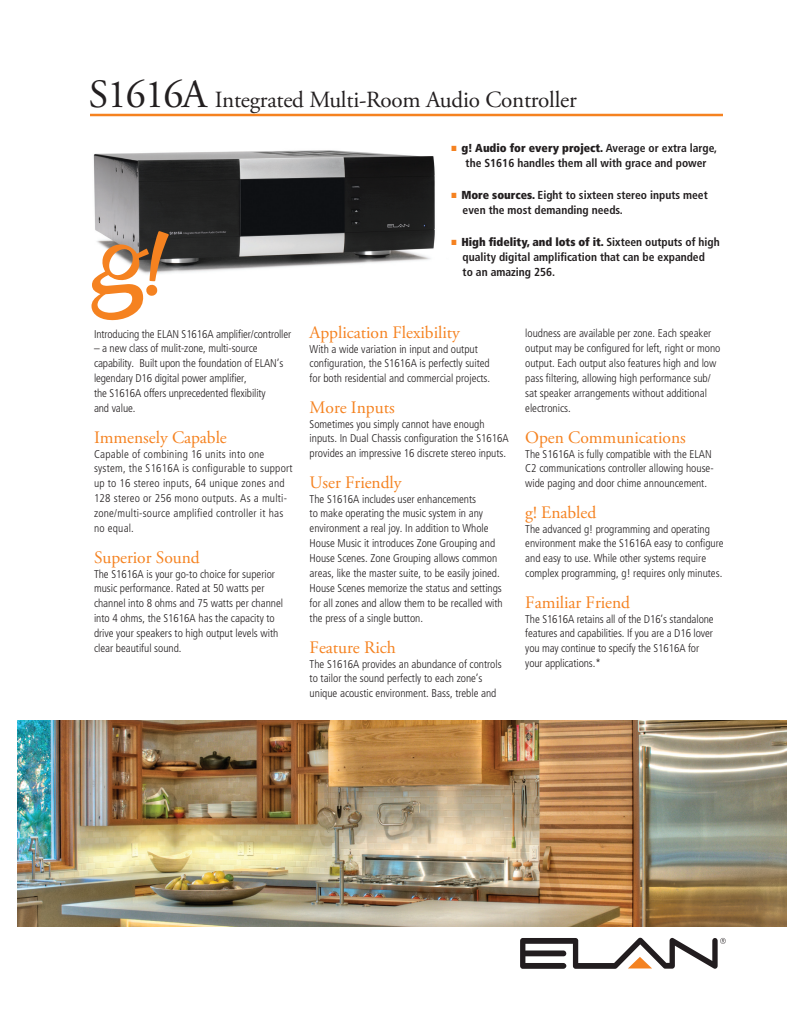
<style>
.page{position:relative;width:810px;height:1035px;background:#fff}
.page>*{position:absolute;margin:0;border:0;box-sizing:border-box;transform-origin:0 0}
.t1{font:23.12px "Adobe Garamond Pro";letter-spacing:-.01em;color:#231f20}
.t2{font:17.5px "Adobe Garamond Pro";letter-spacing:-.005em;color:#f58220}
.t3{font:700 condensed 11.5px/15px "Frutiger";color:#231f20}
.t4{font:300 condensed 11.25px/15px "Frutiger";letter-spacing:-.005em;color:#231f20}
.t5{font:300 condensed 11.25px/15px "Frutiger";letter-spacing:.02em;color:#231f20}
.s1{font-size:40px}
.s2{color:#f58220}
.s3{font-weight:900}
</style>
<div class="page">
<svg style="left:520px;top:938px;width:206px;height:31px"></svg>
<img style="left:17px;top:721px;width:770px;height:205px">
<img style="left:523px;top:720px;width:165px;height:32px">
<hr style="left:90px;top:114px;width:633px;height:2px;background:#f58220">
<img style="left:93px;top:150px;width:342px;height:120px">
<svg style="left:91px;top:231px;width:138px;height:90px"></svg>
<svg style="left:307px;top:186px;width:156px;height:611px"></svg>
<h1 class="t1" style="left:89px;top:86px;width:490px"><span class="s1">S1616A</span> Integrated Multi-Room Audio Controller</h1>
<p class="t3" style="left:451px;top:141px;width:267px;text-align:center"><span class="s2">■</span> <span class="s3">g! Audio for every project.</span> Average or extra large, the S1616 handles them all with grace and power</p>
<p class="t3" style="left:463px;top:188px;width:247px;text-indent:-11px"><span class="s2">■</span> <span class="s3">More sources.</span> Eight to sixteen stereo inputs meet even the most demanding needs.</p>
<p class="t3" style="left:463px;top:235px;width:259px;text-indent:-11px"><span class="s2">■</span> <span class="s3">High fidelity, and lots of it.</span> Sixteen outputs of high quality digital amplification that can be expanded<br>to an amazing 256.</p>
<p class="t4" style="left:94px;top:326px;width:199px">Introducing the ELAN S1616A amplifier/controller</p>
<p class="t4" style="left:94px;top:341px;width:191px">– a new class of mulit-zone, multi-source capability. Built upon the foundation of ELAN’s legendary D16 digital power amplifier,<br>the S1616A offers unprecedented flexibility and value.</p>
<h2 class="t2" style="left:94px;top:426px;width:134px">Immensely Capable</h2>
<p class="t5" style="left:94px;top:446px;width:200px">Capable of combining 16 units into one system, the S1616A is configurable to support up to 16 stereo inputs, 64 unique zones and 128 stereo or 256 mono outputs. As a multi&shy;zone/multi-source amplified controller it has no equal.</p>
<h2 class="t2" style="left:94px;top:546px;width:107px">Superior Sound</h2>
<p class="t4" style="left:94px;top:566px;width:191px">The S1616A is your go-to choice for superior music performance. Rated at 50 watts per channel into 8 ohms and 75 watts per channel into 4 ohms, the S1616A has the capacity to drive your speakers to high output levels with clear beautiful sound.</p>
<h2 class="t2" style="left:310px;top:321px;width:152px">Application Flexibility</h2>
<p class="t4" style="left:310px;top:341px;width:182px">With a wide variation in input and output configuration, the S1616A is perfectly suited for both residential and commercial projects.</p>
<h2 class="t2" style="left:310px;top:396px;width:87px">More Inputs</h2>
<p class="t4" style="left:310px;top:416px;width:201px">Sometimes you simply cannot have enough inputs. In Dual Chassis configuration the S1616A provides an impressive 16 discrete stereo inputs.</p>
<h2 class="t2" style="left:310px;top:471px;width:93px">User Friendly</h2>
<p class="t4" style="left:310px;top:491px;width:195px">The S1616A includes user enhancements<br>to make operating the music system in any environment a real joy. In addition to Whole House Music it introduces Zone Grouping and House Scenes. Zone Grouping allows common areas, like the master suite, to be easily joined.<br>House Scenes memorize the status and settings for all zones and allow them to be recalled with the press of a single button.</p>
<h2 class="t2" style="left:310px;top:636px;width:88px">Feature Rich</h2>
<p class="t4" style="left:310px;top:656px;width:194px">The S1616A provides an abundance of controls to tailor the sound perfectly to each zone’s unique acoustic environment. Bass, treble and</p>
<p class="t4" style="left:525px;top:326px;width:197px">loudness are available per zone. Each speaker output may be configured for left, right or mono output. Each output also features high and low pass filtering, allowing high performance sub/ sat speaker arrangements without additional electronics.</p>
<h2 class="t2" style="left:525px;top:426px;width:162px">Open Communications</h2>
<p class="t4" style="left:525px;top:446px;width:190px">The S1616A is fully compatible with the ELAN<br>C2 communications controller allowing house&shy;wide paging and door chime announcement.</p>
<h2 class="t2" style="left:525px;top:501px;width:72px">g! Enabled</h2>
<p class="t4" style="left:525px;top:521px;width:200px">The advanced g! programming and operating environment make the S1616A easy to configure and easy to use. While other systems require complex programming, g! requires only minutes.</p>
<h2 class="t2" style="left:525px;top:591px;width:106px">Familiar Friend</h2>
<p class="t4" style="left:525px;top:611px;width:190px">The S1616A retains all of the D16’s standalone features and capabilities. If you are a D16 lover you may continue to specify the S1616A for your applications.*</p>
</div>
